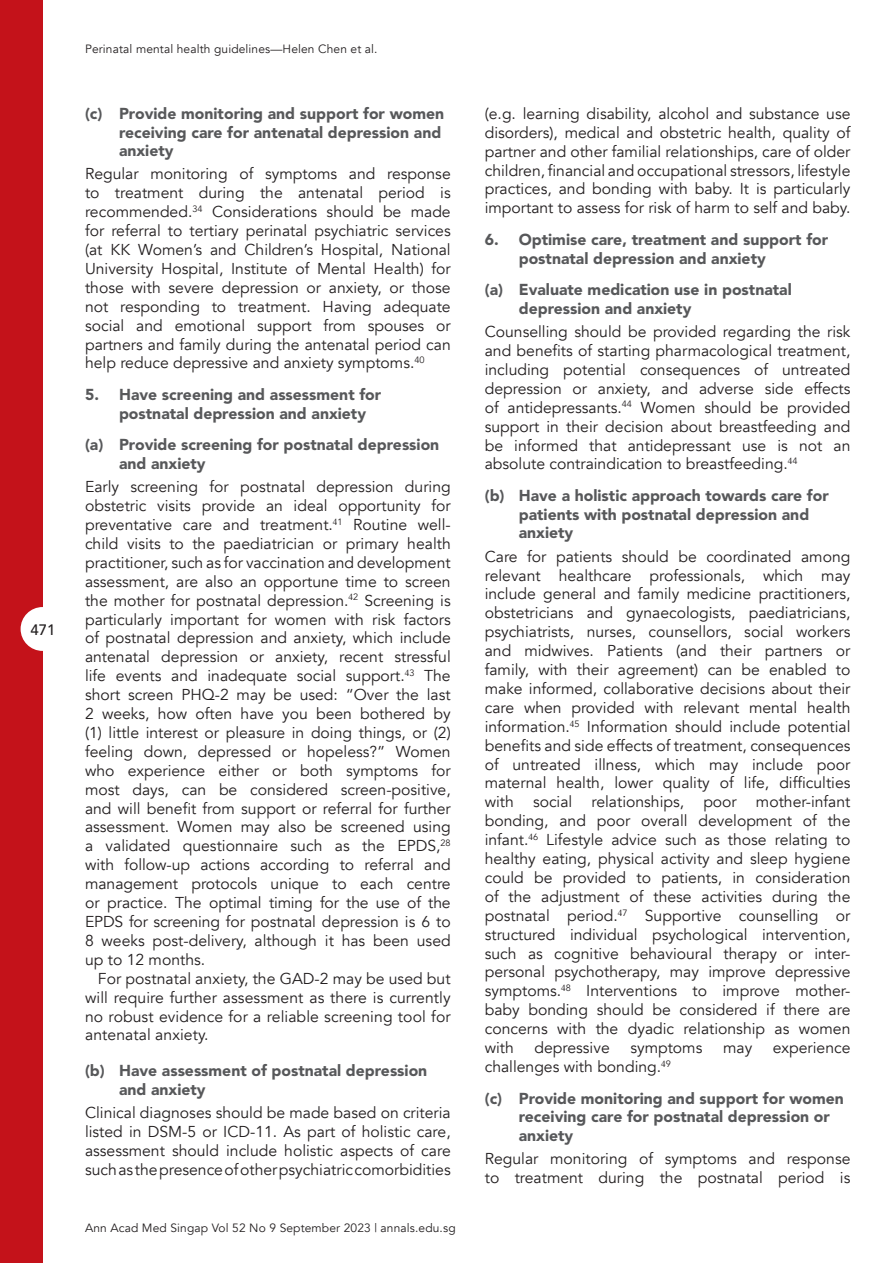
<style>
.page{position:relative;width:893px;height:1263px;background:#fff}
.page>*{position:absolute;margin:0;border:0;box-sizing:border-box;transform-origin:0 0}
.BT_1{font:15.75px/18.9px "Avenir";color:#231f20;text-align:justify}
.Head_list_in_bold{font:900 15.75px/18.8px "Avenir";color:#57585a}
.BT_2{font:15.75px/18.9px "Avenir";letter-spacing:.005em;color:#231f20;text-align:justify}
.t1{font:500 15px "Avenir";color:#231f20}
.t2{font:12px "Avenir";letter-spacing:.01em;color:#231f20}
</style>
<div class="page">
<div style="left:0;top:0;width:43px;height:1263px;background:#c4121a"></div>
<div style="left:21px;top:607px;width:43px;height:44px;background:#fff;border-radius:50%"></div>
<p class="t1" style="left:30px;top:621px;width:27px">471</p>
<p class="t2" style="left:85px;top:42px;width:294px">Perinatal mental health guidelines—Helen Chen et al.</p>
<p class="Head_list_in_bold" style="left:119px;top:104px;width:327px;text-indent:-34px">(c) Provide monitoring and support for women receiving care for antenatal depression and anxiety</p>
<p class="BT_1" style="left:85px;top:165px;width:367px">Regular monitoring of symptoms and response to treatment during the antenatal period is recommended.<sup>34</sup> Considerations should be made for referral to tertiary perinatal psychiatric services (at KK Women’s and Children’s Hospital, National University Hospital, Institute of Mental Health) for those with severe depression or anxiety, or those not responding to treatment. Having adequate social and emotional support from spouses or partners and family during the antenatal period can help reduce depressive and anxiety symptoms.<sup>40</sup></p>
<p class="Head_list_in_bold" style="left:119px;top:385px;width:264px;text-indent:-34px">5. Have screening and assessment for postnatal depression and anxiety</p>
<p class="Head_list_in_bold" style="left:119px;top:435px;width:322px;text-indent:-34px">(a) Provide screening for postnatal depression and anxiety</p>
<p class="BT_1" style="left:85px;top:478px;width:367px">Early screening for postnatal depression during obstetric visits provide an ideal opportunity for preventative care and treatment.<sup>4</sup><sup>1</sup> Routine well&shy;child visits to the paediatrician or primary health practitioner, such as for vaccination and development assessment, are also an opportune time to screen the mother for postnatal depression.<sup>4</sup><sup>2</sup> Screening is particularly important for women with risk factors of postnatal depression and anxiety, which include antenatal depression or anxiety, recent stressful life events and inadequate social support.<sup>4</sup><sup>3</sup> The short screen PHQ-2 may be used: “Over the last 2 weeks, how often have you been bothered by (1) little interest or pleasure in doing things, or (2) feeling down, depressed or hopeless?” Women who experience either or both symptoms for most days, can be considered screen-positive, and will benefit from support or referral for further assessment. Women may also be screened using a validated questionnaire such as the EPDS,<sup>28 </sup>with follow-up actions according to referral and management protocols unique to each centre or practice. The optimal timing for the use of the EPDS for screening for postnatal depression is 6 to 8 weeks post-delivery, although it has been used up to 12 months.</p>
<p class="BT_2" style="left:85px;top:969px;width:367px;text-indent:13px">For postnatal anxiety, the GAD-2 may be used but will require further assessment as there is currently no robust evidence for a reliable screening tool for antenatal anxiety.</p>
<p class="Head_list_in_bold" style="left:119px;top:1061px;width:310px;text-indent:-34px">(b) Have assessment of postnatal depression and anxiety</p>
<p class="BT_1" style="left:85px;top:1103px;width:367px">Clinical diagnoses should be made based on criteria listed in DSM-5 or ICD-11. As part of holistic care, assessment should include holistic aspects of care such as the presence of other psychiatric comorbidities</p>
<p class="t2" style="left:85px;top:1221px;width:372px">Ann Acad Med Singap Vol 52 No 9 September 2023 | annals.edu.sg</p>
<p class="BT_1" style="left:485px;top:104px;width:367px">(e.g. learning disability, alcohol and substance use disorders), medical and obstetric health, quality of partner and other familial relationships, care of older children, financial and occupational stressors, lifestyle practices, and bonding with baby. It is particularly important to assess for risk of harm to self and baby.</p>
<p class="Head_list_in_bold" style="left:519px;top:230px;width:311px;text-indent:-34px">6. Optimise care, treatment and support for postnatal depression and anxiety</p>
<p class="Head_list_in_bold" style="left:519px;top:280px;width:274px;text-indent:-34px">(a) Evaluate medication use in postnatal depression and anxiety</p>
<p class="BT_1" style="left:485px;top:322px;width:367px">Counselling should be provided regarding the risk and benefits of starting pharmacological treatment, including potential consequences of untreated depression or anxiety, and adverse side effects of antidepressants.<sup>44</sup> Women should be provided support in their decision about breastfeeding and be informed that antidepressant use is not an absolute contraindication to breastfeeding.<sup>4</sup><sup>4</sup></p>
<p class="Head_list_in_bold" style="left:519px;top:486px;width:312px;text-indent:-34px">(b) Have a holistic approach towards care for patients with postnatal depression and anxiety</p>
<p class="BT_1" style="left:485px;top:547px;width:367px">Care for patients should be coordinated among relevant healthcare professionals, which may include general and family medicine practitioners, obstetricians and gynaecologists, paediatricians, psychiatrists, nurses, counsellors, social workers and midwives. Patients (and their partners or family, with their agreement) can be enabled to make informed, collaborative decisions about their care when provided with relevant mental health information.<sup>4</sup><sup>5</sup> Information should include potential benefits and side effects of treatment, consequences of untreated illness, which may include poor maternal health, lower quality of life, difficulties with social relationships, poor mother-infant bonding, and poor overall development of the infant.<sup>4</sup><sup>6</sup> Lifestyle advice such as those relating to healthy eating, physical activity and sleep hygiene could be provided to patients, in consideration of the adjustment of these activities during the postnatal period.<sup>4</sup><sup>7</sup> Supportive counselling or structured individual psychological intervention, such as cognitive behavioural therapy or inter&shy;personal psychotherapy, may improve depressive symptoms.<sup>4</sup><sup>8</sup> Interventions to improve mother&shy;baby bonding should be considered if there are concerns with the dyadic relationship as women with</p>
<p class="BT_1" style="left:534px;top:1038px;width:77px">depressive</p>
<p class="BT_1" style="left:630px;top:1038px;width:74px">symptoms</p>
<p class="BT_1" style="left:723px;top:1038px;width:31px">may</p>
<p class="BT_1" style="left:773px;top:1038px;width:79px">experience</p>
<p class="BT_1" style="left:485px;top:1057px;width:188px">challenges with bonding.<sup>4</sup><sup>9</sup></p>
<p class="Head_list_in_bold" style="left:519px;top:1088px;width:327px;text-indent:-34px">(c) Provide monitoring and support for women receiving care for postnatal depression or anxiety</p>
<p class="BT_1" style="left:485px;top:1149px;width:367px">Regular monitoring of symptoms and response to treatment during the postnatal period is</p>
</div>
